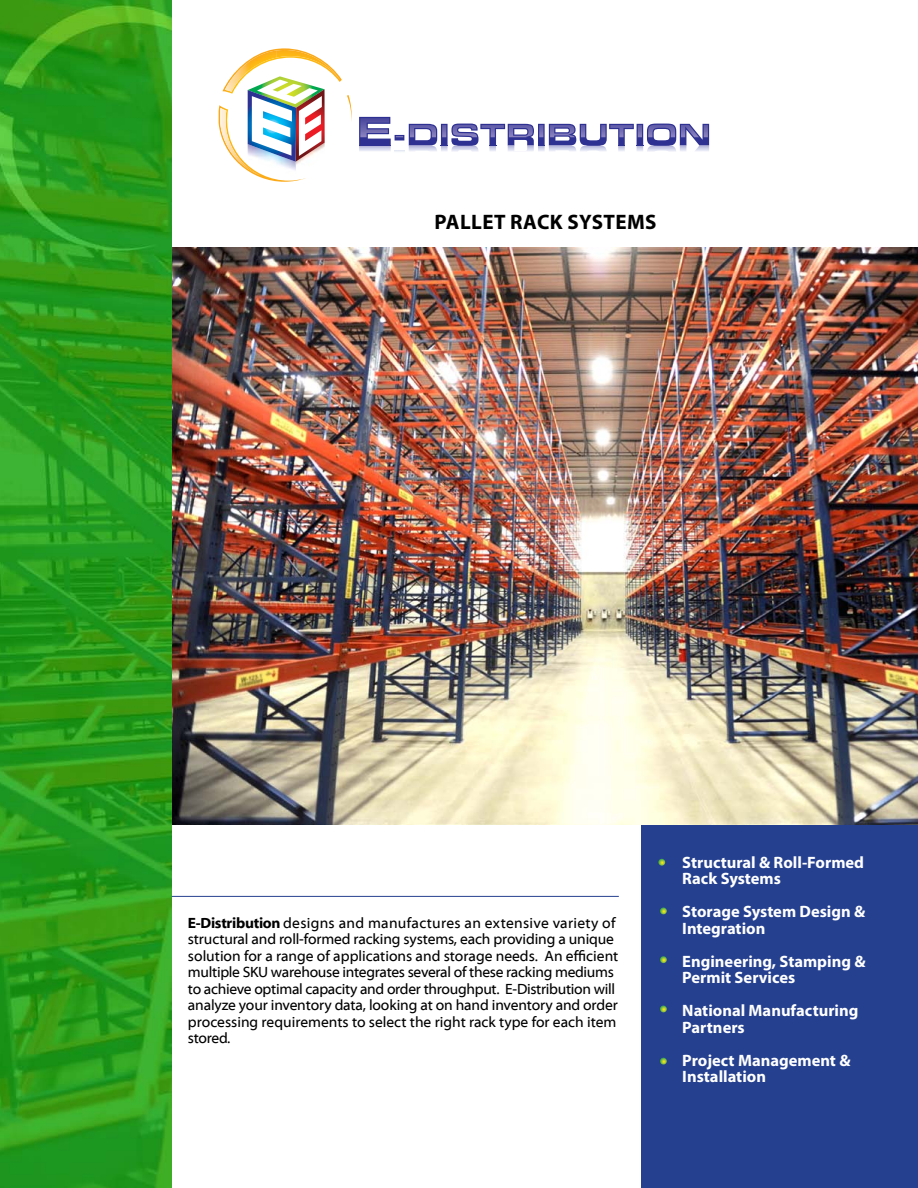
<style>
.page{position:relative;width:918px;height:1188px;background:#fff}
.page>*{position:absolute;margin:0;border:0;box-sizing:border-box;transform-origin:0 0}
.t1{font:700 21px "Myriad Pro";letter-spacing:.02em;color:#000}
.t2{font:700 16.5px/16.5px "Myriad Pro";color:#fff}
.t3{font:15px/16.5px "Myriad Web Pro";letter-spacing:-.01em;color:#000}
.s1{font-weight:700}
</style>
<div class="page">
<div style="left:642px;top:745px;width:276px;height:443px;background:#25408f"></div>
<img style="left:172px;top:247px;width:746px;height:577px">
<img style="left:0;top:0;width:172px;height:1188px">
<svg style="left:219px;top:48px;width:133px;height:134px"></svg>
<svg style="left:359px;top:117px;width:350px;height:35px"></svg>
<svg style="left:658px;top:859px;width:7px;height:7px"></svg>
<svg style="left:660px;top:908px;width:7px;height:6px"></svg>
<svg style="left:660px;top:956px;width:7px;height:7px"></svg>
<svg style="left:660px;top:1006px;width:7px;height:6px"></svg>
<svg style="left:660px;top:1058px;width:7px;height:7px"></svg>
<hr style="left:172px;top:896px;width:447px;height:1px;background:#25408f">
<h1 class="t1" style="left:434px;top:208px;width:221px">Pallet Rack Systems</h1>
<p class="t3" style="left:188px;top:915px;width:432px"><span class="s1">E-Distribution</span> designs and manufactures an extensive variety of structural and roll-formed racking systems, each providing a unique solution for a range of applications and storage needs. An efficient multiple SKU warehouse integrates several of these racking mediums to achieve optimal capacity and order throughput. E-Distribution will analyze your inventory data, looking at on hand inventory and order processing requirements to select the right rack type for each item stored.</p>
<p class="t2" style="left:682px;top:853px;width:183px">Structural &amp; Roll-Formed<br>Rack Systems</p>
<p class="t2" style="left:682px;top:903px;width:184px">Storage System Design &amp;<br>Integration</p>
<p class="t2" style="left:682px;top:952px;width:185px">Engineering, Stamping &amp;<br>Permit Services</p>
<p class="t2" style="left:682px;top:1002px;width:178px">National Manufacturing<br>Partners</p>
<p class="t2" style="left:682px;top:1051px;width:170px">Project Management &amp;<br>Installation</p>
</div>
